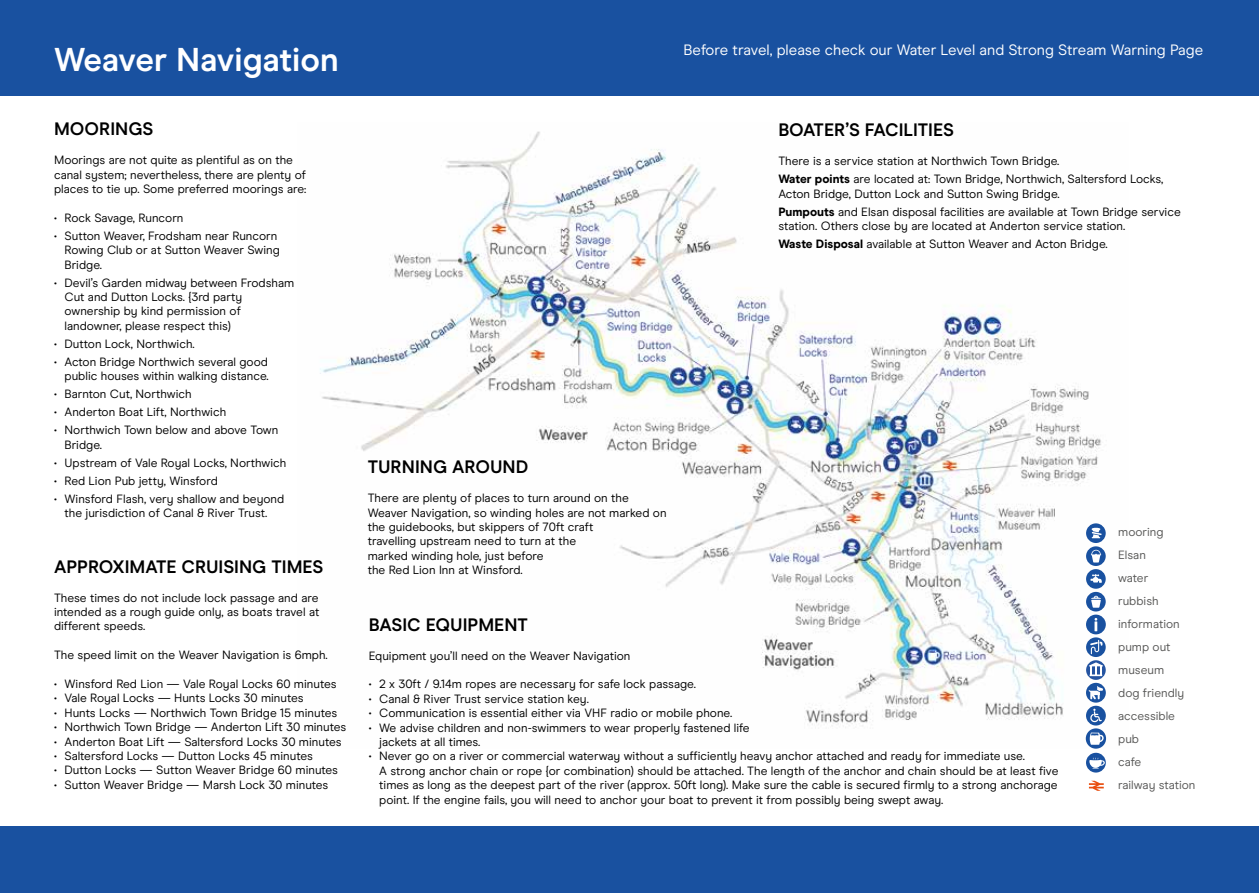
<style>
.page{position:relative;width:1259px;height:893px;background:#fff}
.page>*{position:absolute;margin:0;border:0;box-sizing:border-box;transform-origin:0 0}
.t1{font:700 33px "Modern Era";color:#fff}
.t2{font:700 18px "Modern Era";color:#000}
.t3{font:15px "Modern Era";color:#fff}
.t4{font:12px/14.4px "Modern Era";color:#000}
.t5{font:12px/23px "Modern Era";color:#575756}
.s1{font-weight:800}
</style>
<div class="page">
<div style="left:0;top:0;width:1259px;height:96px;background:#1951a0"></div>
<div style="left:0;top:826px;width:1259px;height:67px;background:#1951a0"></div>
<img style="left:320px;top:131px;width:787px;height:617px">
<div style="left:1086px;top:615px;width:19px;height:19px;background:#1951a0;border-radius:50%"></div>
<svg style="left:1094px;top:618px;width:3px;height:13px"></svg>
<svg style="left:1089px;top:781px;width:14px;height:10px"></svg>
<svg style="left:1086px;top:523px;width:19px;height:20px"></svg>
<svg style="left:1091px;top:528px;width:10px;height:10px"></svg>
<div style="left:1086px;top:592px;width:19px;height:19px;background:#1951a0;border-radius:50%"></div>
<svg style="left:1091px;top:596px;width:10px;height:12px"></svg>
<svg style="left:1086px;top:546px;width:19px;height:20px"></svg>
<svg style="left:1091px;top:550px;width:10px;height:12px"></svg>
<div style="left:1086px;top:569px;width:19px;height:20px;background:#1951a0;border-radius:50%"></div>
<svg style="left:1090px;top:574px;width:11px;height:9px"></svg>
<svg style="left:1086px;top:660px;width:19px;height:20px"></svg>
<svg style="left:1089px;top:662px;width:14px;height:14px"></svg>
<svg style="left:1086px;top:637px;width:19px;height:20px"></svg>
<svg style="left:1090px;top:640px;width:12px;height:14px"></svg>
<svg style="left:1085px;top:728px;width:21px;height:21px"></svg>
<svg style="left:1089px;top:732px;width:14px;height:13px"></svg>
<svg style="left:1086px;top:683px;width:19px;height:20px"></svg>
<svg style="left:1088px;top:686px;width:15px;height:13px"></svg>
<div style="left:1086px;top:706px;width:19px;height:19px;background:#1951a0;border-radius:50%"></div>
<svg style="left:1090px;top:709px;width:11px;height:13px"></svg>
<div style="left:1086px;top:753px;width:19px;height:19px;background:#1951a0;border-radius:50%"></div>
<svg style="left:1089px;top:758px;width:17px;height:11px"></svg>
<h1 class="t1" style="left:54px;top:40px;width:286px">Weaver Navigation</h1>
<p class="t3" style="left:683px;top:42px;width:521px">Before travel, please check our Water Level and Strong Stream Warning Page</p>
<h2 class="t2" style="left:54px;top:118px;width:101px">MOORINGS</h2>
<p class="t4" style="left:54px;top:153px;width:254px">Moorings are not quite as plentiful as on the canal system; nevertheless, there are plenty of places to tie up. Some preferred moorings are:</p>
<p class="t4" style="left:54px;top:210px;width:131px">• Rock Savage, Runcorn</p>
<p class="t4" style="left:65px;top:228px;width:217px;text-indent:-10px">• Sutton Weaver, Frodsham near Runcorn<br>Rowing Club or at Sutton Weaver Swing<br>Bridge.</p>
<p class="t4" style="left:65px;top:275px;width:231px;text-indent:-10px">• Devil’s Garden midway between Frodsham Cut and Dutton Locks. {3rd party ownership by kind permission of landowner, please respect this)</p>
<p class="t4" style="left:54px;top:336px;width:142px">• Dutton Lock, Northwich.</p>
<p class="t4" style="left:54px;top:354px;width:216px;text-align:right">• Acton Bridge Northwich several good public houses within walking distance.</p>
<p class="t4" style="left:54px;top:387px;width:139px">• Barnton Cut, Northwich</p>
<p class="t4" style="left:54px;top:405px;width:174px">• Anderton Boat Lift, Northwich</p>
<p class="t4" style="left:65px;top:423px;width:215px;text-indent:-10px">• Northwich Town below and above Town<br>Bridge.</p>
<p class="t4" style="left:54px;top:455px;width:234px">• Upstream of Vale Royal Locks, Northwich</p>
<p class="t4" style="left:54px;top:473px;width:165px">• Red Lion Pub jetty, Winsford</p>
<p class="t4" style="left:54px;top:491px;width:232px;text-align:center">• Winsford Flash, very shallow and beyond the jurisdiction of Canal &amp; River Trust.</p>
<h2 class="t2" style="left:54px;top:556px;width:271px">APPROXIMATE CRUISING TIMES</h2>
<p class="t4" style="left:54px;top:590px;width:267px;text-align:justify">These times do not include lock passage and are intended as a rough guide only, as boats travel at different speeds.</p>
<p class="t4" style="left:54px;top:648px;width:275px">The speed limit on the Weaver Navigation is 6mph.</p>
<p class="t4" style="left:54px;top:677px;width:284px">• Winsford Red Lion — Vale Royal Locks 60 minutes</p>
<p class="t4" style="left:54px;top:691px;width:251px">• Vale Royal Locks — Hunts Locks 30 minutes</p>
<p class="t4" style="left:54px;top:705px;width:285px">• Hunts Locks — Northwich Town Bridge 15 minutes</p>
<p class="t4" style="left:54px;top:720px;width:294px">• Northwich Town Bridge — Anderton Lift 30 minutes</p>
<p class="t4" style="left:54px;top:734px;width:289px">• Anderton Boat Lift — Saltersford Locks 30 minutes</p>
<p class="t4" style="left:54px;top:749px;width:260px">• Saltersford Locks — Dutton Locks 45 minutes</p>
<p class="t4" style="left:54px;top:763px;width:285px">• Dutton Locks — Sutton Weaver Bridge 60 minutes</p>
<p class="t4" style="left:54px;top:777px;width:276px">• Sutton Weaver Bridge — Marsh Lock 30 minutes</p>
<h2 class="t2" style="left:778px;top:120px;width:177px">BOATER’S FACILITIES</h2>
<p class="t4" style="left:778px;top:152px;width:386px;line-height:18px">There is a service station at Northwich Town Bridge.<br><span class="s1">Water points</span> are located at: Town Bridge, Northwich, Saltersford Locks,</p>
<p class="t4" style="left:778px;top:184px;width:404px;line-height:18px">Acton Bridge, Dutton Lock and Sutton Swing Bridge.<br><span class="s1">Pumpouts</span> and Elsan disposal facilities are available at Town Bridge service</p>
<p class="t4" style="left:778px;top:217px;width:348px;line-height:18px">station. Others close by are located at Anderton service station.<br><span class="s1">Waste Disposal</span> available at Sutton Weaver and Acton Bridge.</p>
<h2 class="t2" style="left:368px;top:456px;width:162px">TURNING AROUND</h2>
<p class="t4" style="left:368px;top:491px;width:300px">There are plenty of places to turn around on the Weaver Navigation, so winding holes are not marked on the guidebooks, but skippers of 70ft craft<br>travelling upstream need to turn at the<br>marked winding hole, just before<br>the Red Lion Inn at Winsford.</p>
<h2 class="t2" style="left:369px;top:614px;width:161px">BASIC EQUIPMENT</h2>
<p class="t4" style="left:369px;top:648px;width:263px">Equipment you’ll need on the Weaver Navigation</p>
<p class="t4" style="left:369px;top:677px;width:329px">• 2 x 30ft / 9.14m ropes are necessary for safe lock passage.</p>
<p class="t4" style="left:369px;top:691px;width:222px">• Canal &amp; River Trust service station key.</p>
<p class="t4" style="left:369px;top:706px;width:365px">• Communication is essential either via VHF radio or mobile phone.</p>
<p class="t4" style="left:379px;top:720px;width:372px;text-indent:-10px">• We advise children and non-swimmers to wear properly fastened life jackets at all times.</p>
<p class="t4" style="left:379px;top:749px;width:680px;text-indent:-10px">• Never go on a river or commercial waterway without a sufficiently heavy anchor attached and ready for immediate use.<br>A strong anchor chain or rope {or combination) should be attached. The length of the anchor and chain should be at least five times as long as the deepest part of the river (approx. 50ft long). Make sure the cable is secured firmly to a strong anchorage point. If the engine fails, you will need to anchor your boat to prevent it from possibly being swept away.</p>
<p class="t5" style="left:1118px;top:521px;width:79px">mooring<br>Elsan<br>water<br>rubbish information pump out museum<br>dog friendly accessible pub<br>cafe<br>railway station</p>
</div>
